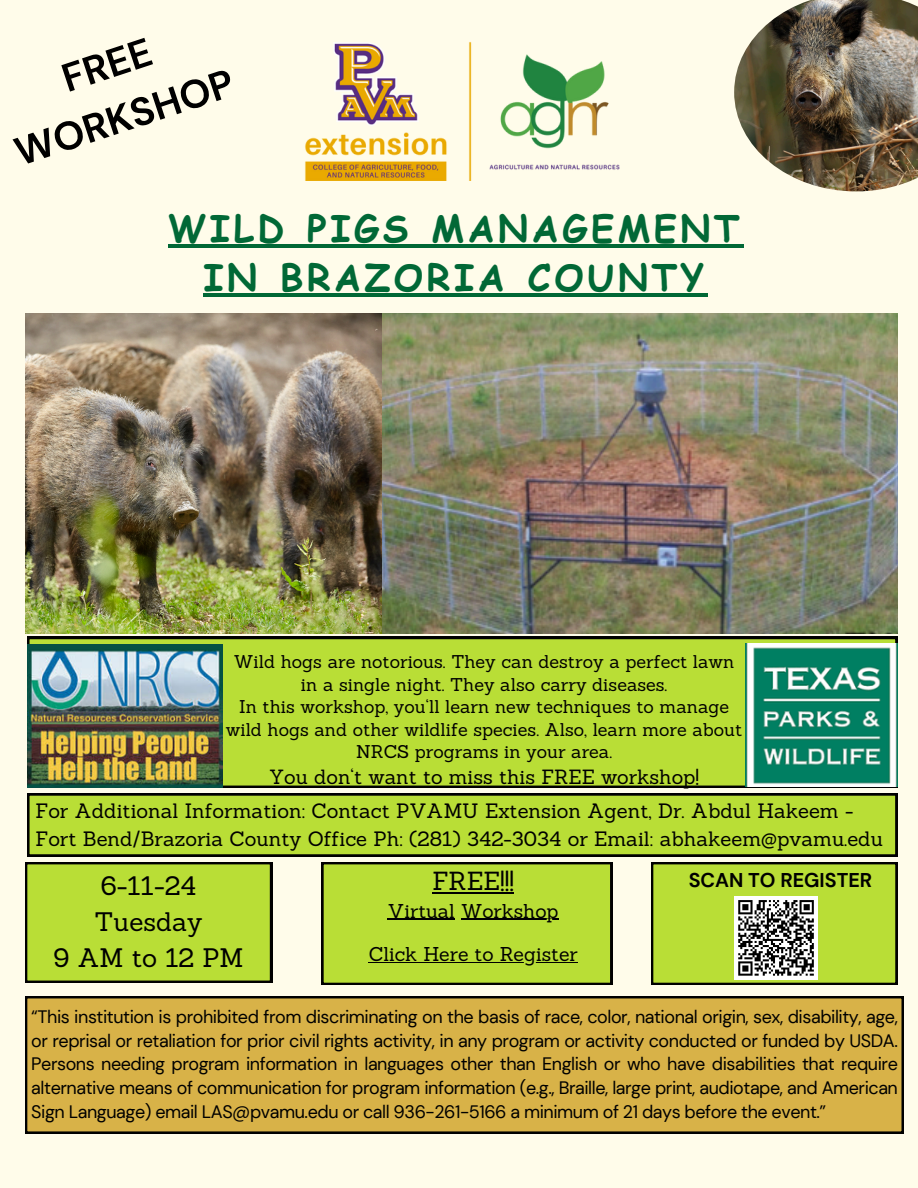
<style>
.page{position:relative;width:918px;height:1188px;background:#fffcea}
.page>*{position:absolute;margin:0;border:0;box-sizing:border-box;transform-origin:0 0}
.t1{font:700 39.6px/55.1px "DM Sans";color:#000;text-align:center}
.t2{font:700 36.9px/49.5px "Comic Sans MS";letter-spacing:.1em;color:#016836;text-align:center}
.t3{font:26.1px/36px "Sanchez";color:#000;text-align:center}
.t4{font:25.5px "Sanchez";color:#000}
.t5{font:20.25px/28.2px "Sanchez";color:#000}
.t6{font:20.1px "Sanchez";color:#000}
.t7{font:700 19.95px "DM Sans";color:#000}
.t8{font:19.5px "Sanchez";color:#000}
.t9{font:18px/23.7px "DM Sans";letter-spacing:-.025em;color:#000;text-align:justify}
.t10{font:18px/22.5px "Sanchez";color:#000;text-align:center}
</style>
<div class="page">
<svg style="left:25px;top:862px;width:247px;height:121px;background:#aed132"></svg>
<svg style="left:321px;top:862px;width:291px;height:123px;background:#aed032"></svg>
<div style="left:25px;top:996px;width:879px;height:137px;background:#d8b248"></div>
<img style="left:305px;top:42px;width:315px;height:138px">
<svg style="left:27px;top:793px;width:870px;height:63px;background:#abcd31"></svg>
<img style="left:382px;top:313px;width:516px;height:321px">
<div style="left:27px;top:637px;width:870px;height:151px;background:#b9de36"></div>
<svg style="left:651px;top:862px;width:246px;height:123px;background:#a7c14a"></svg>
<img style="left:745px;top:644px;width:152px;height:143px">
<img style="left:27px;top:644px;width:196px;height:143px">
<hr style="left:168px;top:244px;width:575px;height:3px;background:#016836">
<hr style="left:203px;top:294px;width:505px;height:3px;background:#016836">
<img style="left:734px;top:0;width:184px;height:191px">
<img style="left:25px;top:313px;width:357px;height:321px">
<hr style="left:432px;top:892px;width:82px;height:2px;background:#000">
<hr style="left:388px;top:919px;width:67px;height:1px;background:#000">
<hr style="left:461px;top:919px;width:98px;height:1px;background:#000">
<hr style="left:369px;top:962px;width:209px;height:1px;background:#000">
<h1 class="t1" style="left:-10px;top:74px;width:230px;rotate:-18deg">FREE<br>WORKSHOP</h1>
<p class="t2" style="left:168px;top:202px;width:573px">WILD PIGS MANAGEMENT<br>IN BRAZORIA COUNTY</p>
<h4 class="t10" style="left:234px;top:650px;width:502px">Wild hogs are notorious. They can destroy a perfect lawn in a single night. They also carry diseases.</h4>
<p class="t10" style="left:226px;top:695px;width:518px">In this workshop, you‘ll learn new techniques to manage wild hogs and other wildlife species. Also, learn more about<br>NRCS programs in your area.</p>
<h3 class="t6" style="left:269px;top:764px;width:432px">You don‘t want to miss this FREE workshop!</h3>
<p class="t5" style="left:35px;top:797px;width:849px">For Additional Information: Contact PVAMU Extension Agent, Dr. Abdul Hakeem -<br>Fort Bend/Brazoria County Office Ph: (281) 342-3034 or Email: abhakeem@pvamu.edu</p>
<h1 class="t3" style="left:54px;top:867px;width:191px">6-11-24<br>Tuesday<br>9 AM to 12 PM</h1>
<p class="t4" style="left:432px;top:864px;width:83px">FREE!!!</p>
<p class="t8" style="left:388px;top:898px;width:172px">Virtual Workshop</p>
<h4 class="t8" style="left:369px;top:941px;width:210px">Click Here to Register</h4>
<p class="t7" style="left:689px;top:867px;width:185px">SCAN TO REGISTER</p>
<p class="t9" style="left:31px;top:1005px;width:868px">“This institution is prohibited from discriminating on the basis of race, color, national origin, sex, disability, age, or reprisal or retaliation for prior civil rights activity, in any program or activity conducted or funded by USDA.<br>Persons needing program information in languages other than English or who have disabilities that require alternative means of communication for program information (e.g., Braille, large print, audiotape, and American Sign Language) email LAS@pvamu.edu or call 936-261-5166 a minimum of 21 days before the event.”</p>
</div>
